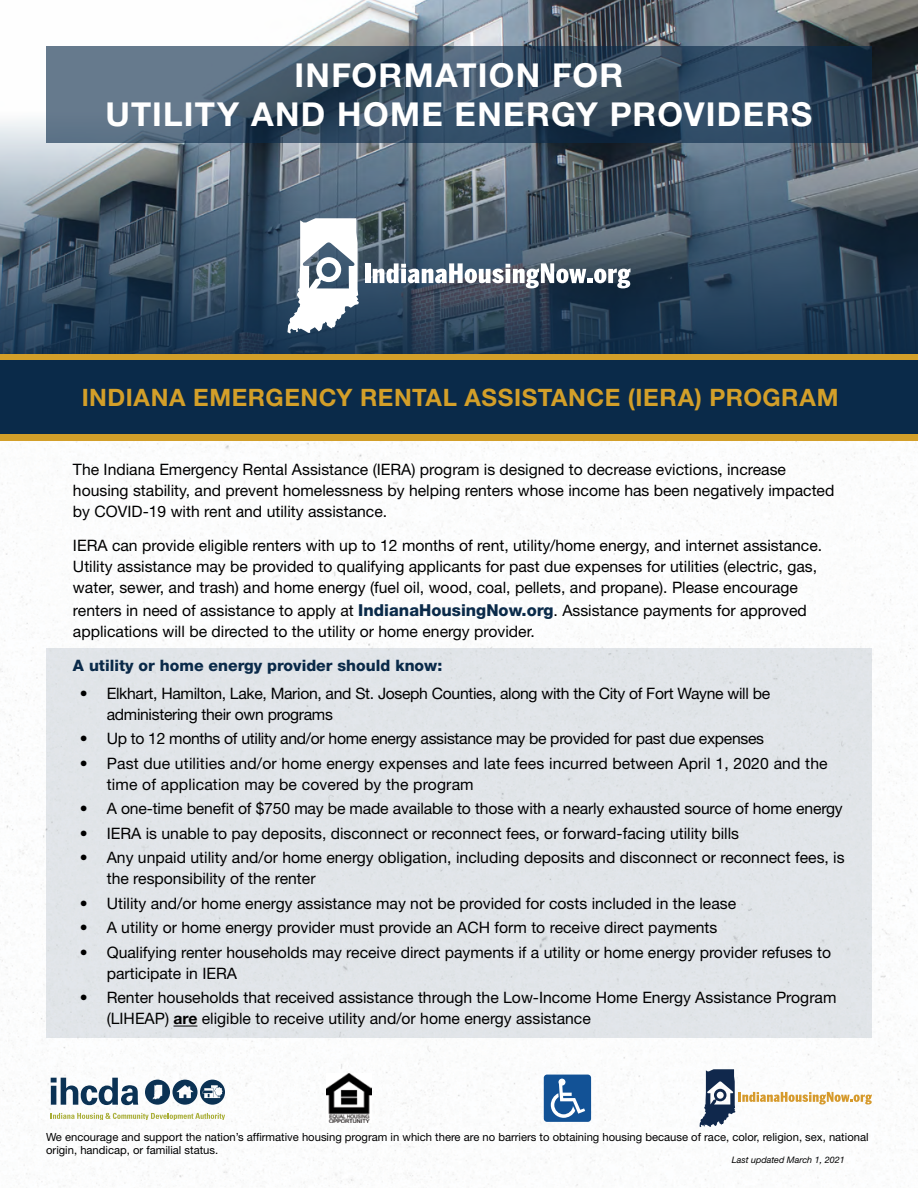
<style>
.page{position:relative;width:918px;height:1188px;background:#fff}
.page>*{position:absolute;margin:0;border:0;box-sizing:border-box;transform-origin:0 0}
.t1{font:700 33px/39px "Helvetica Neue LT Std";letter-spacing:.04em;color:#fff;text-align:center}
.t2{font:700 24px "Helvetica Neue LT Std";letter-spacing:.025em;color:#d39f29}
.t3{font:15.75px/21px "Helvetica Neue LT Std";color:#000}
.t4{font:15.75px/21px "Helvetica Neue LT Std";letter-spacing:-.02em;color:#000}
.t5{font:800 15.75px "Helvetica Neue LT Std";color:#0a2a49}
.t6{font:11.25px/13.5px "Helvetica Neue LT Std";color:#000}
.t7{font:italic 9px "Helvetica Neue LT Std";color:#000}
.s1{font-weight:800;font-size:16.5px;color:#0a2a49}
.s2{font-weight:700}
</style>
<div class="page">
<svg style="left:0;top:0;width:918px;height:354px;background:#586979"></svg>
<div style="left:0;top:354px;width:918px;height:87px;background:#d39f29"></div>
<div style="left:0;top:360px;width:918px;height:74px;background:#0a2a49"></div>
<svg style="left:51px;top:1113px;width:174px;height:6px"></svg>
<svg style="left:145px;top:1080px;width:80px;height:25px"></svg>
<svg style="left:51px;top:1078px;width:87px;height:27px"></svg>
<img style="left:326px;top:1074px;width:46px;height:48px">
<svg style="left:700px;top:1069px;width:172px;height:58px"></svg>
<div style="left:544px;top:1075px;width:47px;height:47px;background:#125296;border-radius:3px"></div>
<svg style="left:551px;top:1079px;width:34px;height:39px"></svg>
<div style="left:365px;top:263px;width:5px;height:20px;background:#fff"></div>
<svg style="left:373px;top:263px;width:258px;height:25px"></svg>
<svg style="left:287px;top:218px;width:72px;height:116px"></svg>
<svg style="left:46px;top:46px;width:826px;height:97px;background:#3e546a"></svg>
<div style="left:46px;top:648px;width:826px;height:390px;background:#e1e4e8"></div>
<svg style="left:174px;top:1026px;width:23px;height:1px"></svg>
<h1 class="t1" style="left:105px;top:55px;width:708px">INFORMATION FOR<br>UTILITY AND HOME ENERGY PROVIDERS</h1>
<h2 class="t2" style="left:82px;top:382px;width:758px">INDIANA EMERGENCY RENTAL ASSISTANCE (IERA) PROGRAM</h2>
<p class="t3" style="left:73px;top:458px;width:763px">The Indiana Emergency Rental Assistance (IERA) program is designed to decrease evictions, increase housing stability, and prevent homelessness by helping renters whose income has been negatively impacted by COVID-19 with rent and utility assistance.</p>
<p class="t3" style="left:73px;top:535px;width:751px">IERA can provide eligible renters with up to 12 months of rent, utility/home energy, and internet assistance.<br>Utility assistance may be provided to qualifying applicants for past due expenses for utilities (electric, gas, water, sewer, and trash) and home energy (fuel oil, wood, coal, pellets, and propane). Please encourage</p>
<p class="t3" style="left:73px;top:599px;width:735px">renters in need of assistance to apply at <span class="s1">IndianaHousingNow.org</span>. Assistance payments for approved applications will be directed to the utility or home energy provider.</p>
<p class="t5" style="left:73px;top:656px;width:371px">A utility or home energy provider should know:</p>
<p class="t4" style="left:107px;top:683px;width:665px;text-indent:-27px">• Elkhart, Hamilton, Lake, Marion, and St. Joseph Counties, along with the City of Fort Wayne will be administering their own programs</p>
<p class="t4" style="left:80px;top:728px;width:686px">• Up to 12 months of utility and/or home energy assistance may be provided for past due expenses</p>
<p class="t3" style="left:107px;top:753px;width:722px;text-indent:-27px">• Past due utilities and/or home energy expenses and late fees incurred between April 1, 2020 and the time of application may be covered by the program</p>
<p class="t3" style="left:80px;top:798px;width:765px">• A one-time benefit of $750 may be made available to those with a nearly exhausted source of home energy</p>
<p class="t3" style="left:80px;top:823px;width:661px">• IERA is unable to pay deposits, disconnect or reconnect fees, or forward-facing utility bills</p>
<p class="t3" style="left:107px;top:847px;width:739px;text-indent:-27px">• Any unpaid utility and/or home energy obligation, including deposits and disconnect or reconnect fees, is the responsibility of the renter</p>
<p class="t3" style="left:80px;top:893px;width:658px">• Utility and/or home energy assistance may not be provided for costs included in the lease</p>
<p class="t3" style="left:80px;top:917px;width:639px">• A utility or home energy provider must provide an ACH form to receive direct payments</p>
<p class="t3" style="left:107px;top:942px;width:726px;text-indent:-27px">• Qualifying renter households may receive direct payments if a utility or home energy provider refuses to participate in IERA</p>
<p class="t3" style="left:107px;top:987px;width:731px;text-indent:-27px">• Renter households that received assistance through the Low-Income Home Energy Assistance Program (LIHEAP) <span class="s2">are</span> eligible to receive utility and/or home energy assistance</p>
<p class="t6" style="left:46px;top:1130px;width:824px">We encourage and support the nation’s affirmative housing program in which there are no barriers to obtaining housing because of race, color, religion, sex, national origin, handicap, or familial status.</p>
<p class="t7" style="left:732px;top:1155px;width:115px">Last updated March 1, 2021</p>
</div>
